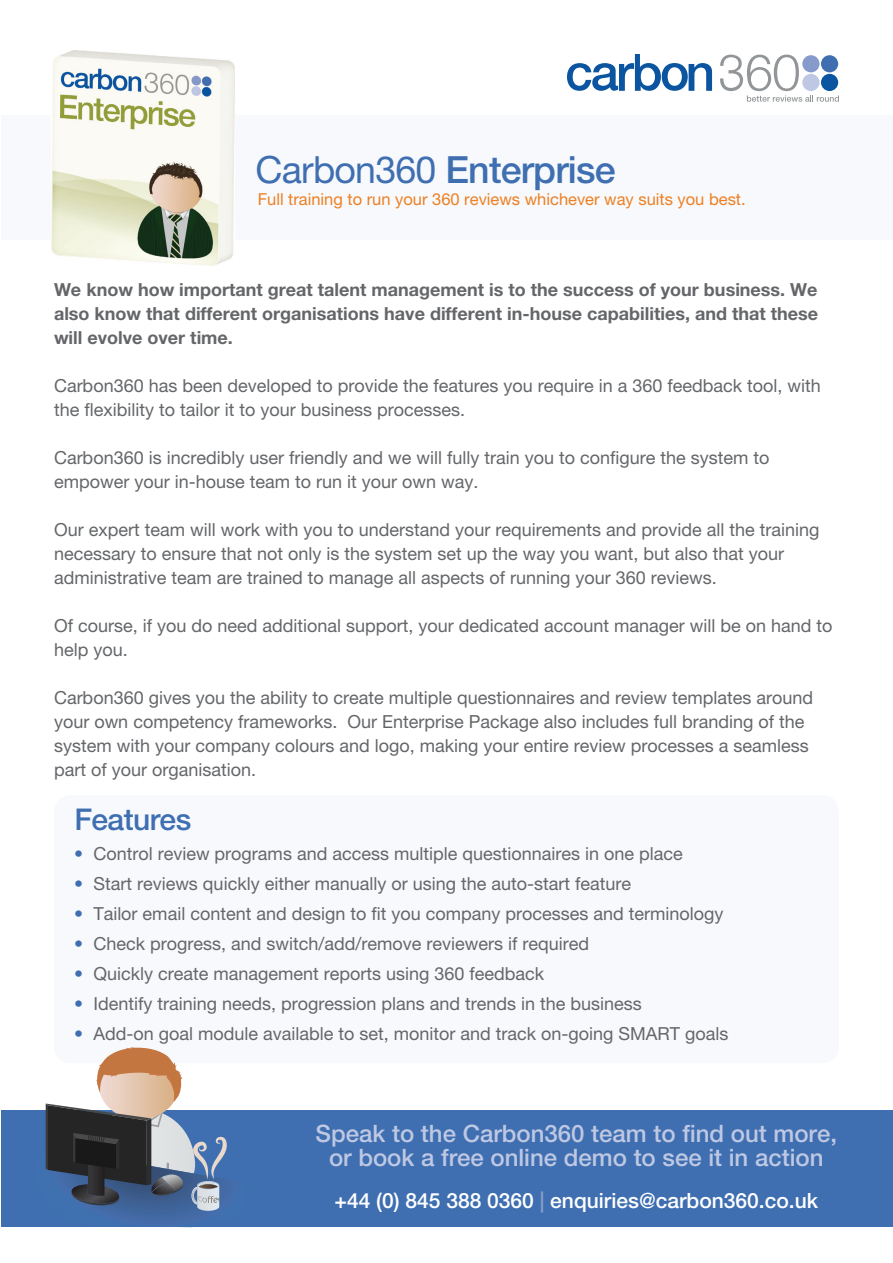
<style>
.page{position:relative;width:893px;height:1263px;background:#fff}
.page>*{position:absolute;margin:0;border:0;box-sizing:border-box;transform-origin:0 0}
.t1{font:500 37.5px "Helvetica Neue";letter-spacing:-.02em;color:#3f6fb1}
.t2{font:500 30px "Helvetica Neue";letter-spacing:-.02em;color:#3f6fb1}
.t3{font:500 24px/24px "Helvetica Neue";color:#bfc8e3;text-align:center}
.t4{font:500 21px "Helvetica Neue";color:#fff}
.t5{font:18px/24px "Helvetica Neue";color:#646669}
.t6{font:700 18px/24px "Helvetica Neue";color:#646669;text-align:justify}
.t7{font:16.5px "Helvetica Neue";color:#ee7f22}
.s1{font-weight:400}
.s2{color:#3f6fb1}
.s3{color:#869bcc}
</style>
<div class="page">
<div style="left:1px;top:1110px;width:891px;height:117px;background:#3f6fb1"></div>
<div style="left:54px;top:795px;width:785px;height:268px;background:#f7f9fc;border-radius:17px"></div>
<div style="left:1px;top:116px;width:891px;height:124px;background:#f7f9fc"></div>
<svg style="left:45px;top:1047px;width:184px;height:181px"></svg>
<img style="left:51px;top:50px;width:183px;height:216px">
<svg style="left:567px;top:54px;width:145px;height:37px"></svg>
<svg style="left:720px;top:55px;width:119px;height:47px"></svg>
<h1 class="t1" style="left:256px;top:147px;width:362px"><span class="s1">Carbon360</span> Enterprise</h1>
<p class="t7" style="left:258px;top:189px;width:490px">Full training to run your 360 reviews whichever way suits you best.</p>
<p class="t6" style="left:54px;top:277px;width:766px">We know how important great talent management is to the success of your business. We also know that different organisations have different in-house capabilities, and that these will evolve over time.</p>
<p class="t5" style="left:54px;top:373px;width:768px">Carbon360 has been developed to provide the features you require in a 360 feedback tool, with the flexibility to tailor it to your business processes.</p>
<p class="t5" style="left:54px;top:445px;width:717px">Carbon360 is incredibly user friendly and we will fully train you to configure the system to empower your in-house team to run it your own way.</p>
<p class="t5" style="left:54px;top:517px;width:767px">Our expert team will work with you to understand your requirements and provide all the training necessary to ensure that not only is the system set up the way you want, but also that your administrative team are trained to manage all aspects of running your 360 reviews.</p>
<p class="t5" style="left:54px;top:613px;width:780px">Of course, if you do need additional support, your dedicated account manager will be on hand to help you.</p>
<p class="t5" style="left:54px;top:685px;width:761px">Carbon360 gives you the ability to create multiple questionnaires and review templates around your own competency frameworks. Our Enterprise Package also includes full branding of the system with your company colours and logo, making your entire review processes a seamless part of your organisation.</p>
<h2 class="t2" style="left:74px;top:801px;width:118px">Features</h2>
<p class="t5" style="left:74px;top:841px;width:610px"><span class="s2">•</span> Control review programs and access multiple questionnaires in one place</p>
<p class="t5" style="left:74px;top:871px;width:558px"><span class="s2">•</span> Start reviews quickly either manually or using the auto-start feature</p>
<p class="t5" style="left:74px;top:901px;width:651px"><span class="s2">•</span> Tailor email content and design to fit you company processes and terminology</p>
<p class="t5" style="left:74px;top:931px;width:516px"><span class="s2">•</span> Check progress, and switch/add/remove reviewers if required</p>
<p class="t5" style="left:74px;top:961px;width:471px"><span class="s2">•</span> Quickly create management reports using 360 feedback</p>
<p class="t5" style="left:74px;top:991px;width:569px"><span class="s2">•</span> Identify training needs, progression plans and trends in the business</p>
<p class="t5" style="left:74px;top:1021px;width:656px"><span class="s2">•</span> Add-on goal module available to set, monitor and track on-going SMART goals</p>
<h3 class="t3" style="left:316px;top:1121px;width:523px">Speak to the Carbon360 team to find out more, or book a free online demo to see it in action</h3>
<p class="t4" style="left:334px;top:1188px;width:485px">+44 (0) 845 388 0360 <span class="s3">|</span> enquiries@carbon360.co.uk</p>
</div>
